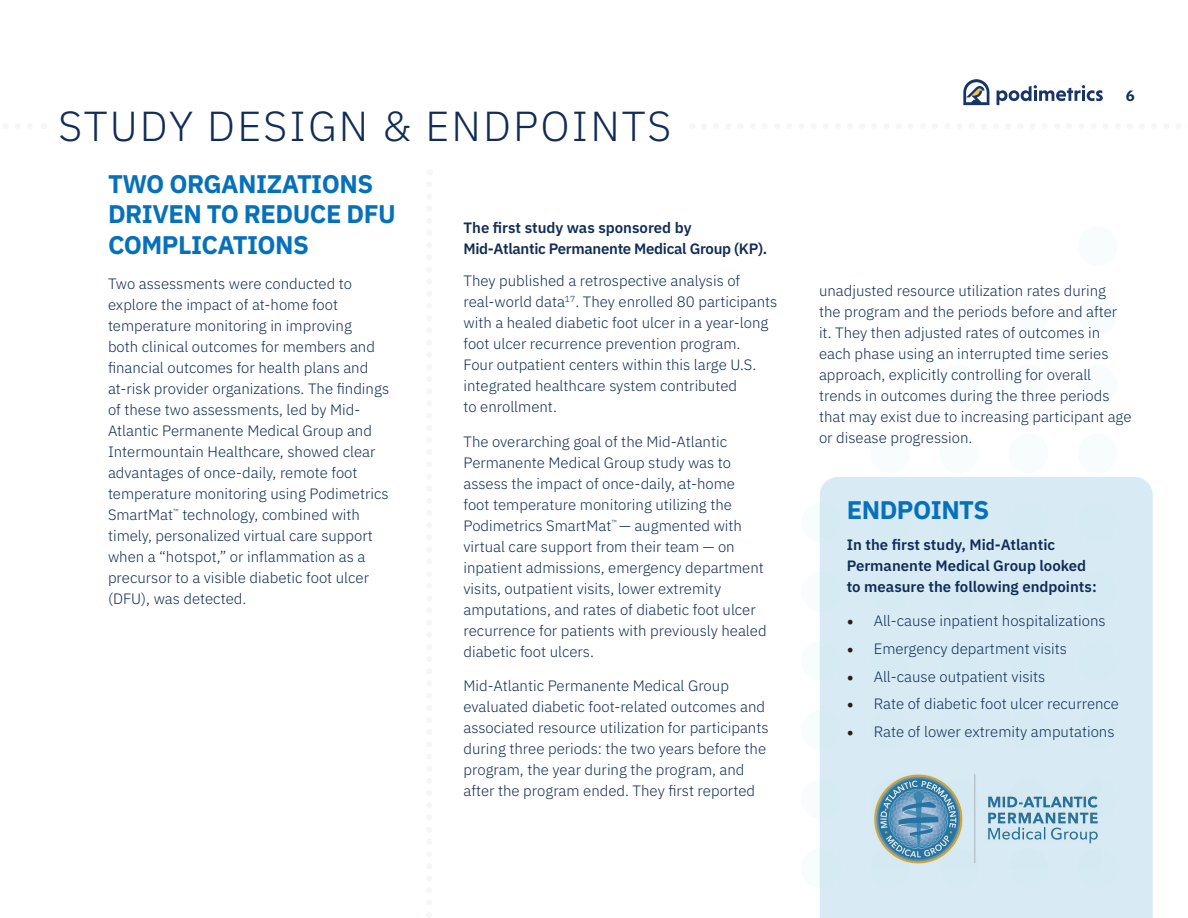
<style>
.page{position:relative;width:1188px;height:918px;background:#fff}
.page>*{position:absolute;margin:0;border:0;box-sizing:border-box;transform-origin:0 0}
.t1{font:300 42px "IBM Plex Sans";letter-spacing:.05em;color:#112c55}
.t2{font:700 25.5px/30.6px "IBM Plex Sans";letter-spacing:-.02em;color:#0671ba}
.t3{font:300 15px/21px "IBM Plex Sans";color:#112c55}
.t4{font:600 15px/21px "IBM Plex Sans";color:#112c55}
.t5{font:600 15px/21px "IBM Plex Sans";letter-spacing:-.02em;color:#112c55}
.t6{font:700 15px "IBM Plex Sans";color:#112c55}
.s1{font-family:"Minion Pro";font-weight:400;font-size:18px;color:#231f20}
</style>
<div class="page">
<svg style="left:997px;top:85px;width:106px;height:20px"></svg>
<svg style="left:963px;top:79px;width:26px;height:26px"></svg>
<div style="left:1078px;top:226px;width:39px;height:40px;background:#f9fcfd;border-radius:50%"></div>
<div style="left:1078px;top:365px;width:39px;height:39px;background:#f9fcfd;border-radius:50%"></div>
<div style="left:1009px;top:365px;width:39px;height:39px;background:#f9fcfd;border-radius:50%"></div>
<div style="left:939px;top:365px;width:40px;height:39px;background:#f9fcfd;border-radius:50%"></div>
<div style="left:801px;top:503px;width:40px;height:39px;background:#f9fcfd;border-radius:50%"></div>
<div style="left:801px;top:641px;width:40px;height:40px;background:#f9fcfd;border-radius:50%"></div>
<div style="left:801px;top:779px;width:40px;height:40px;background:#f9fcfd;border-radius:50%"></div>
<div style="left:1078px;top:295px;width:39px;height:40px;background:#f9fcfd;border-radius:50%"></div>
<div style="left:1009px;top:295px;width:39px;height:40px;background:#f9fcfd;border-radius:50%"></div>
<div style="left:1078px;top:434px;width:39px;height:39px;background:#f9fcfd;border-radius:50%"></div>
<div style="left:1009px;top:434px;width:39px;height:39px;background:#f9fcfd;border-radius:50%"></div>
<div style="left:939px;top:434px;width:40px;height:39px;background:#f9fcfd;border-radius:50%"></div>
<div style="left:870px;top:434px;width:40px;height:39px;background:#f9fcfd;border-radius:50%"></div>
<div style="left:801px;top:572px;width:40px;height:40px;background:#f9fcfd;border-radius:50%"></div>
<div style="left:801px;top:710px;width:40px;height:40px;background:#f9fcfd;border-radius:50%"></div>
<div style="left:801px;top:848px;width:40px;height:40px;background:#f9fcfd;border-radius:50%"></div>
<div style="left:820px;top:477px;width:333px;height:441px;background:#d8ebf4"></div>
<img style="left:870px;top:766px;width:232px;height:103px">
<p class="t1" style="left:58px;top:94px;width:614px">STUDY DESIGN &amp; ENDPOINTS</p>
<p class="t2" style="left:108px;top:166px;width:289px">TWO ORGANIZATIONS<br>DRIVEN TO REDUCE DFU<br>COMPLICATIONS</p>
<p class="t3" style="left:108px;top:271px;width:283px">Two assessments were conducted to explore the impact of at-home foot temperature monitoring in improving<br>both clinical outcomes for members and financial outcomes for health plans and at-risk provider organizations. The findings of these two assessments, led by Mid-Atlantic Permanente Medical Group and Intermountain Healthcare, showed clear advantages of once-daily, remote foot temperature monitoring using Podimetrics SmartMat<sup>™</sup> technology, combined with timely, personalized virtual care support when a “hotspot,” or inflammation as a precursor to a visible diabetic foot ulcer (DFU), was detected.</p>
<p class="t5" style="left:464px;top:216px;width:305px">The first study was sponsored by<br>Mid-Atlantic Permanente Medical Group (KP).</p>
<p class="t3" style="left:464px;top:269px;width:315px">They published a retrospective analysis of real-world data<sup>17</sup>. They enrolled 80 participants with a healed diabetic foot ulcer in a year-long foot ulcer recurrence prevention program.<br>Four outpatient centers within this large U.S. integrated healthcare system contributed<br>to enrollment.</p>
<p class="t3" style="left:464px;top:430px;width:305px">The overarching goal of the Mid-Atlantic Permanente Medical Group study was to assess the impact of once-daily, at-home<br>foot temperature monitoring utilizing the Podimetrics SmartMat<sup>™</sup> — augmented with virtual care support from their team — on inpatient admissions, emergency department visits, outpatient visits, lower extremity amputations, and rates of diabetic foot ulcer recurrence for patients with previously healed diabetic foot ulcers.</p>
<p class="t3" style="left:464px;top:674px;width:307px">Mid-Atlantic Permanente Medical Group evaluated diabetic foot-related outcomes and associated resource utilization for participants during three periods: the two years before the program, the year during the program, and after the program ended. They first reported</p>
<p class="t6" style="left:1126px;top:84px;width:10px">6</p>
<p class="t3" style="left:819px;top:279px;width:314px">unadjusted resource utilization rates during the program and the periods before and after it. They then adjusted rates of outcomes in each phase using an interrupted time series approach, explicitly controlling for overall trends in outcomes during the three periods that may exist due to increasing participant age or disease progression.</p>
<p class="t2" style="left:847px;top:492px;width:144px">ENDPOINTS</p>
<p class="t4" style="left:847px;top:532px;width:252px">In the first study, Mid-Atlantic<br>Permanente Medical Group looked to measure the following endpoints:</p>
<p class="t3" style="left:847px;top:609px;width:260px"><span class="s1">•</span> All-cause inpatient hospitalizations</p>
<p class="t3" style="left:847px;top:637px;width:222px"><span class="s1">•</span> Emergency department visits</p>
<p class="t3" style="left:847px;top:664px;width:200px"><span class="s1">•</span> All-cause outpatient visits</p>
<p class="t3" style="left:847px;top:692px;width:274px"><span class="s1">•</span> Rate of diabetic foot ulcer recurrence</p>
<p class="t3" style="left:847px;top:720px;width:269px"><span class="s1">•</span> Rate of lower extremity amputations</p>
</div>
